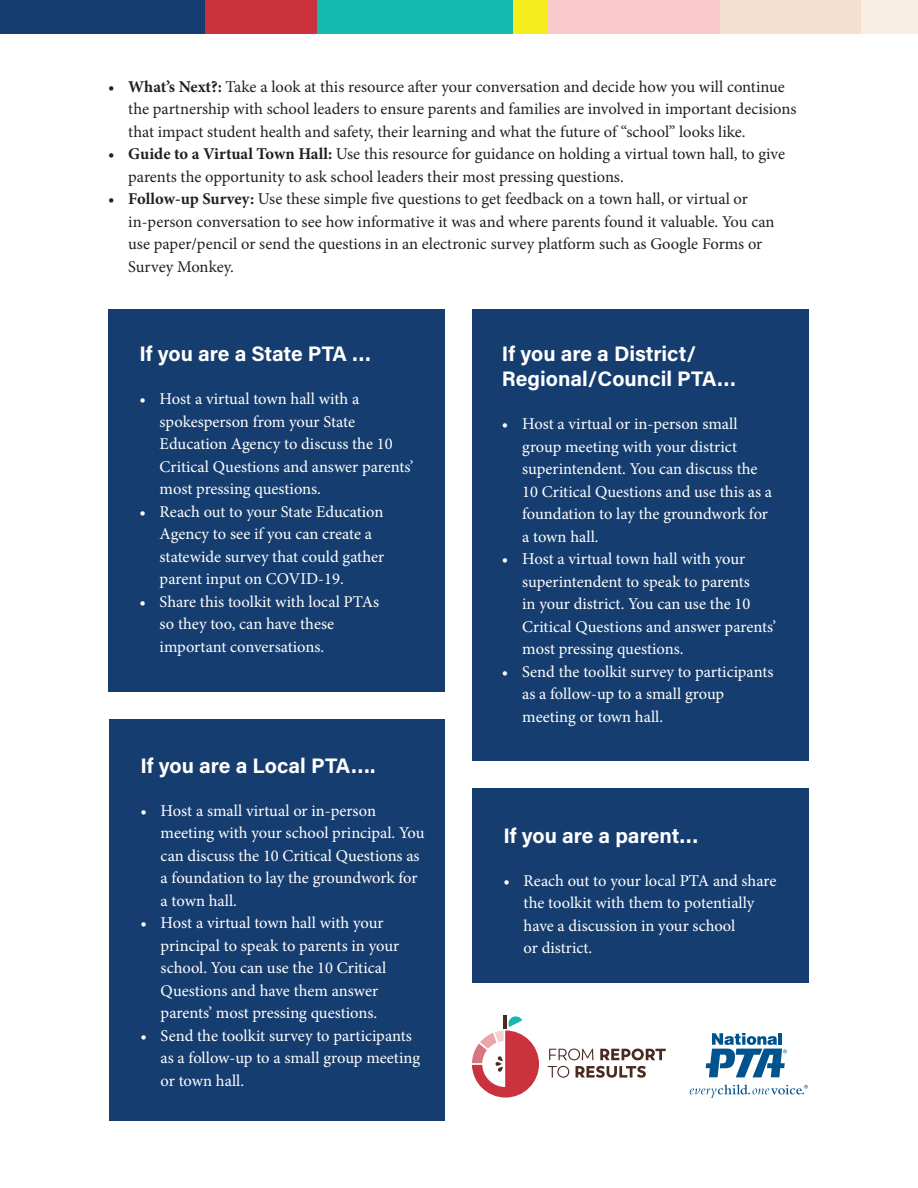
<style>
.page{position:relative;width:918px;height:1188px;background:#fff}
.page>*{position:absolute;margin:0;border:0;box-sizing:border-box;transform-origin:0 0}
.H1_White{font:700 21px/25.2px "Acumin Pro";color:#fff}
.t1{font:16.5px/22.5px "Minion Pro";color:#fff}
.t2{font:16.5px/22.5px "Minion Pro";color:#231f20}
.s1{font-weight:700}
</style>
<div class="page">
<div style="left:108px;top:309px;width:337px;height:383px;background:#163d6f"></div>
<div style="left:109px;top:719px;width:336px;height:401px;background:#163d6f"></div>
<div style="left:472px;top:309px;width:337px;height:452px;background:#163d6f"></div>
<div style="left:472px;top:788px;width:337px;height:194px;background:#163d6f"></div>
<svg style="left:549px;top:1049px;width:44px;height:11px"></svg>
<svg style="left:600px;top:1049px;width:66px;height:11px"></svg>
<svg style="left:548px;top:1066px;width:21px;height:12px"></svg>
<svg style="left:576px;top:1066px;width:70px;height:12px"></svg>
<svg style="left:472px;top:1015px;width:67px;height:83px"></svg>
<svg style="left:690px;top:1085px;width:118px;height:13px"></svg>
<svg style="left:706px;top:1033px;width:81px;height:44px"></svg>
<hr style="left:778px;top:1033px;width:4px;height:12px;background:#00538d">
<div style="left:861px;top:0;width:57px;height:33px;background:#f9eee4"></div>
<div style="left:720px;top:0;width:141px;height:33px;background:#f3e0ce"></div>
<div style="left:548px;top:0;width:172px;height:33px;background:#f9c9ca"></div>
<div style="left:513px;top:0;width:35px;height:33px;background:#f5ed1e"></div>
<div style="left:316px;top:0;width:197px;height:33px;background:#15baae"></div>
<div style="left:204px;top:0;width:112px;height:33px;background:#ca333d"></div>
<div style="left:0;top:0;width:204px;height:33px;background:#163d6f"></div>
<p class="t2" style="left:128px;top:75px;width:670px;text-indent:-20px">• <span class="s1">What’s Next?:</span> Take a look at this resource after your conversation and decide how you will continue the partnership with school leaders to ensure parents and families are involved in important decisions that impact student health and safety, their learning and what the future of “school” looks like.</p>
<p class="t2" style="left:128px;top:143px;width:658px;text-indent:-20px">• <span class="s1">Guide to a Virtual Town Hall:</span> Use this resource for guidance on holding a virtual town hall, to give parents the opportunity to ask school leaders their most pressing questions.</p>
<p class="t2" style="left:128px;top:188px;width:648px;text-indent:-20px">• <span class="s1">Follow-up Survey:</span> Use these simple five questions to get feedback on a town hall, or virtual or in-person conversation to see how informative it was and where parents found it valuable. You can use paper/pencil or send the questions in an electronic survey platform such as Google Forms or Survey Monkey.</p>
<p class="H1_White" style="left:139px;top:340px;width:233px">If you are a State PTA …</p>
<p class="t1" style="left:160px;top:388px;width:255px;text-indent:-20px">• Host a virtual town hall with a spokesperson from your State<br>Education Agency to discuss the 10<br>Critical Questions and answer parents’ most pressing questions.</p>
<p class="t1" style="left:160px;top:500px;width:226px;text-indent:-20px">• Reach out to your State Education<br>Agency to see if you can create a statewide survey that could gather parent input on COVID-19.</p>
<p class="t1" style="left:160px;top:590px;width:221px;text-indent:-20px">• Share this toolkit with local PTAs so they too, can have these important conversations.</p>
<p class="H1_White" style="left:140px;top:752px;width:237px">If you are a Local PTA….</p>
<p class="t1" style="left:161px;top:799px;width:265px;text-indent:-20px">• Host a small virtual or in-person meeting with your school principal. You can discuss the 10 Critical Questions as a foundation to lay the groundwork for a town hall.</p>
<p class="t1" style="left:161px;top:912px;width:240px;text-indent:-20px">• Host a virtual town hall with your principal to speak to parents in your school. You can use the 10 Critical Questions and have them answer parents’ most pressing questions.</p>
<p class="t1" style="left:161px;top:1024px;width:261px;text-indent:-20px">• Send the toolkit survey to participants as a follow-up to a small group meeting or town hall.</p>
<p class="H1_White" style="left:502px;top:340px;width:236px">If you are a District/<br>Regional/Council PTA…</p>
<p class="t1" style="left:522px;top:413px;width:251px;text-indent:-20px">• Host a virtual or in-person small group meeting with your district superintendent. You can discuss the<br>10 Critical Questions and use this as a foundation to lay the groundwork for a town hall.</p>
<p class="t1" style="left:522px;top:548px;width:255px;text-indent:-20px">• Host a virtual town hall with your superintendent to speak to parents<br>in your district. You can use the 10<br>Critical Questions and answer parents’ most pressing questions.</p>
<p class="t1" style="left:522px;top:660px;width:253px;text-indent:-20px">• Send the toolkit survey to participants as a follow-up to a small group meeting or town hall.</p>
<p class="H1_White" style="left:503px;top:822px;width:197px">If you are a parent…</p>
<p class="t1" style="left:524px;top:869px;width:254px;text-indent:-20px">• Reach out to your local PTA and share the toolkit with them to potentially have a discussion in your school<br>or district.</p>
</div>
